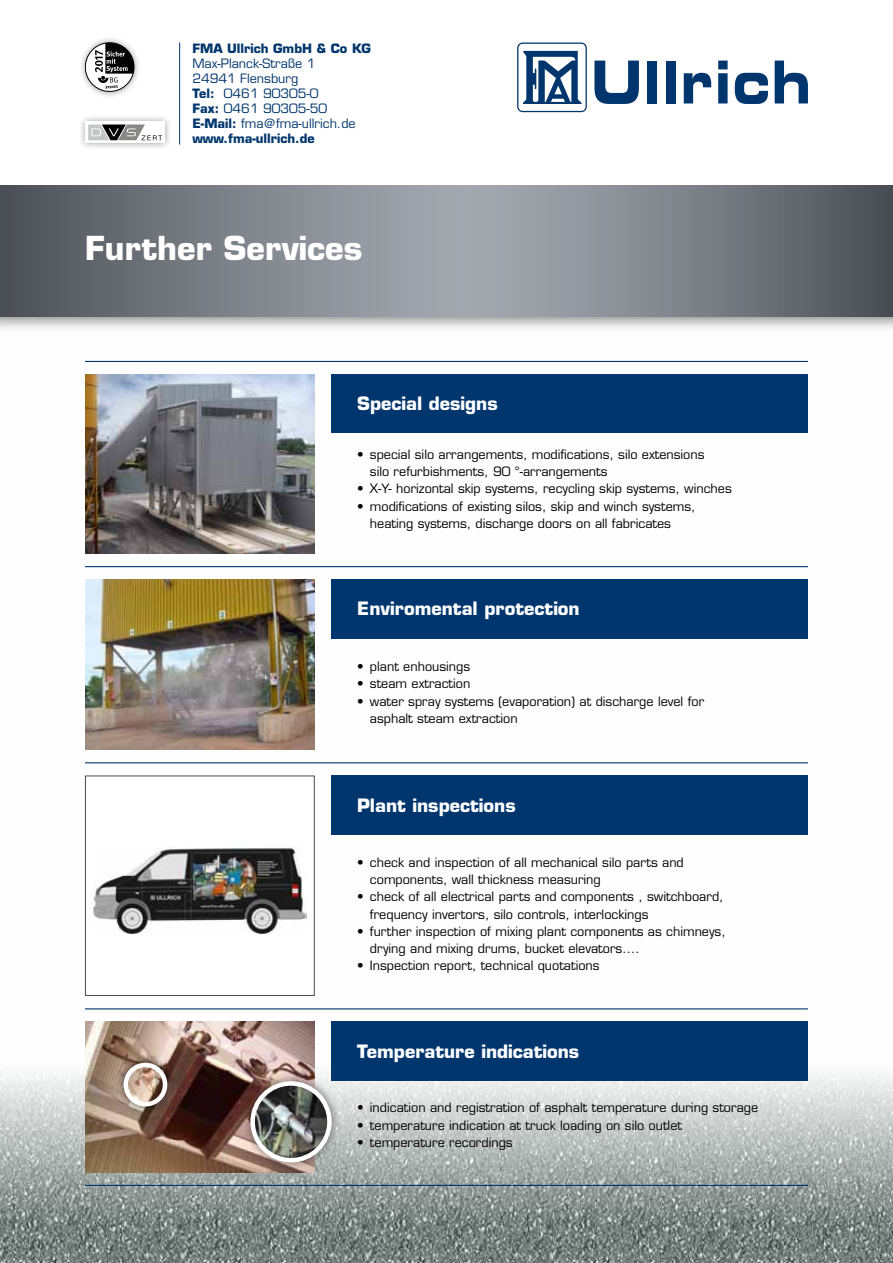
<style>
.page{position:relative;width:893px;height:1263px;background:#fff}
.page>*{position:absolute;margin:0;border:0;box-sizing:border-box;transform-origin:0 0}
.t1{font:700 32.25px "Eurostile";color:#fff}
.t2{font:700 18px "Eurostile";color:#fff}
.t3{font:12.6px/17.2px "Eurostile";color:#000}
.t4{font:12.6px/15.1px "Eurostile";color:#00366d}
.t5{font:700 12.6px "Eurostile";color:#00366d}
.s1{font-weight:700}
</style>
<div class="page">
<img style="left:0;top:360px;width:893px;height:903px">
<div style="left:0;top:169px;width:893px;height:164px;background:#000;opacity:.5"></div>
<svg style="left:0;top:185px;width:893px;height:132px;background:#7b8087"></svg>
<div style="left:0;top:0;width:893px;height:185px;background:#fff"></div>
<img style="left:85px;top:374px;width:230px;height:179px">
<img style="left:85px;top:579px;width:230px;height:170px">
<div style="left:332px;top:374px;width:476px;height:58px;background:#00366d"></div>
<div style="left:332px;top:579px;width:476px;height:60px;background:#00366d"></div>
<hr style="left:85px;top:566px;width:723px;height:1px;background:#00366d">
<div style="left:85px;top:775px;width:230px;height:221px;background:#fff;border:1px solid #474b52"></div>
<img style="left:85px;top:1022px;width:230px;height:150px">
<div style="left:332px;top:775px;width:476px;height:60px;background:#00366d"></div>
<div style="left:332px;top:1022px;width:476px;height:59px;background:#00366d"></div>
<hr style="left:85px;top:762px;width:723px;height:1px;background:#00366d">
<hr style="left:85px;top:1008px;width:723px;height:1px;background:#00366d">
<hr style="left:85px;top:1185px;width:723px;height:1px;background:#00366d">
<hr style="left:85px;top:361px;width:723px;height:1px;background:#00366d">
<div style="left:241px;top:1072px;width:100px;height:99px;background:#000;opacity:.5"></div>
<img style="left:253px;top:1083px;width:76px;height:77px;border-radius:38px">
<div style="left:250px;top:1081px;width:82px;height:81px;border:4px solid #fff;border-radius:50%"></div>
<div style="left:115px;top:1054px;width:61px;height:61px;background:#000;opacity:.75"></div>
<img style="left:126px;top:1065px;width:39px;height:39px;border-radius:20px">
<div style="left:124px;top:1063px;width:43px;height:43px;border:4px solid #fff;border-radius:50%"></div>
<img style="left:92px;top:846px;width:214px;height:89px">
<svg style="left:594px;top:61px;width:45px;height:43px"></svg>
<div style="left:648px;top:61px;width:9px;height:42px;background:#00366d"></div>
<div style="left:666px;top:61px;width:9px;height:42px;background:#00366d"></div>
<svg style="left:684px;top:73px;width:27px;height:30px"></svg>
<svg style="left:718px;top:61px;width:10px;height:42px"></svg>
<svg style="left:735px;top:73px;width:33px;height:31px"></svg>
<svg style="left:775px;top:61px;width:33px;height:42px"></svg>
<svg style="left:517px;top:43px;width:70px;height:69px"></svg>
<div style="left:78px;top:36px;width:63px;height:63px;background:#000;opacity:.4"></div>
<svg style="left:85px;top:43px;width:49px;height:49px"></svg>
<div style="left:78px;top:114px;width:94px;height:36px;background:#000;opacity:.4"></div>
<svg style="left:85px;top:122px;width:80px;height:21px"></svg>
<svg style="left:88px;top:125px;width:74px;height:15px"></svg>
<hr style="left:179px;top:43px;width:1px;height:102px;background:#00366d">
<p class="t5" style="left:192px;top:40px;width:180px">FMA Ullrich GmbH &amp; Co KG</p>
<p class="t4" style="left:192px;top:56px;width:165px">Max-Planck-Straße 1<br>24941 Flensburg<br><span class="s1">Tel:</span> 0461 90305-0<br><span class="s1">Fax:</span> 0461 90305-50<br><span class="s1">E-Mail:</span> fma@fma-ullrich.de <span class="s1">www.fma-ullrich.de</span></p>
<h1 class="t1" style="left:85px;top:228px;width:279px">Further Services</h1>
<h2 class="t2" style="left:357px;top:392px;width:142px">Special designs</h2>
<p class="t3" style="left:370px;top:446px;width:336px;text-indent:-13px">• special silo arrangements, modifications, silo extensions silo refurbishments, 90 °-arrangements</p>
<p class="t3" style="left:357px;top:480px;width:376px">• X-Y- horizontal skip systems, recycling skip systems, winches</p>
<p class="t3" style="left:370px;top:497px;width:327px;text-indent:-13px">• modifications of existing silos, skip and winch systems, heating systems, discharge doors on all fabricates</p>
<h2 class="t2" style="left:357px;top:597px;width:224px">Enviromental protection</h2>
<p class="t3" style="left:357px;top:658px;width:114px">• plant enhousings</p>
<p class="t3" style="left:357px;top:675px;width:115px">• steam extraction</p>
<p class="t3" style="left:370px;top:692px;width:336px;text-indent:-13px">• water spray systems (evaporation) at discharge level for asphalt steam extraction</p>
<h2 class="t2" style="left:357px;top:794px;width:160px">Plant inspections</h2>
<p class="t3" style="left:370px;top:854px;width:315px;text-indent:-13px">• check and inspection of all mechanical silo parts and components, wall thickness measuring</p>
<p class="t3" style="left:370px;top:888px;width:355px;text-indent:-13px">• check of all electrical parts and components , switchboard, frequency invertors, silo controls, interlockings</p>
<p class="t3" style="left:370px;top:923px;width:357px;text-indent:-13px">• further inspection of mixing plant components as chimneys, drying and mixing drums, bucket elevators....</p>
<p class="t3" style="left:357px;top:957px;width:244px">• Inspection report, technical quotations</p>
<h2 class="t2" style="left:357px;top:1040px;width:224px">Temperature indications</h2>
<p class="t3" style="left:357px;top:1099px;width:402px">• indication and registration of asphalt temperature during storage</p>
<p class="t3" style="left:357px;top:1116px;width:326px">• temperature indication at truck loading on silo outlet</p>
<p class="t3" style="left:357px;top:1134px;width:157px">• temperature recordings</p>
</div>
